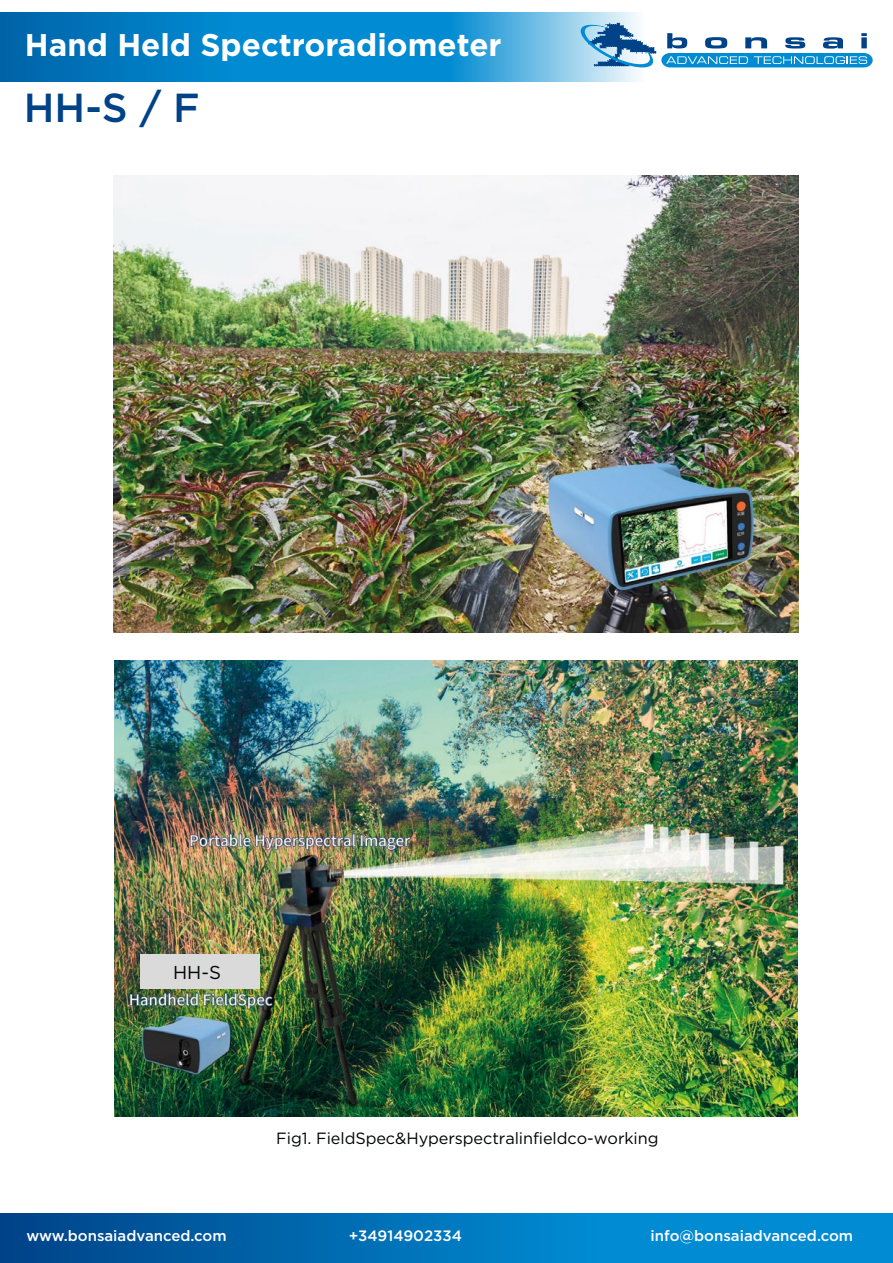
<style>
.page{position:relative;width:893px;height:1263px;background:#fff}
.page>*{position:absolute;margin:0;border:0;box-sizing:border-box;transform-origin:0 0}
.t1{font:500 40.5px "Gotham";color:#004288}
.t2{font:700 31.35px "Gotham";color:#fff}
.t3{font:18.6px "Gotham";color:#010202}
.t4{font:16.2px "Gotham";letter-spacing:-.005em;color:#010202}
.t5{font:500 15px "Gotham";color:#fff}
</style>
<div class="page">
<svg style="left:0;top:13px;width:638px;height:69px;background:#188dcd"></svg>
<div style="left:0;top:1213px;width:893px;height:50px;background:linear-gradient(to right,#004a8f,#009be2)"></div>
<svg style="left:580px;top:23px;width:293px;height:47px"></svg>
<img style="left:113px;top:176px;width:685px;height:456px">
<img style="left:114px;top:661px;width:683px;height:455px">
<div style="left:140px;top:955px;width:119px;height:34px;background:#dadada"></div>
<h2 class="t2" style="left:25px;top:27px;width:478px">Hand Held Spectroradiometer</h2>
<h1 class="t1" style="left:24px;top:85px;width:177px">HH-S / F</h1>
<p class="t3" style="left:173px;top:962px;width:49px">HH-S</p>
<p class="t4" style="left:276px;top:1129px;width:384px">Fig1. FieldSpec&amp;Hyperspectralinfieldco-working</p>
<p class="t5" style="left:26px;top:1227px;width:202px">www.bonsaiadvanced.com</p>
<p class="t5" style="left:349px;top:1227px;width:115px">+34914902334</p>
<p class="t5" style="left:651px;top:1227px;width:204px">info@bonsaiadvanced.com</p>
</div>
